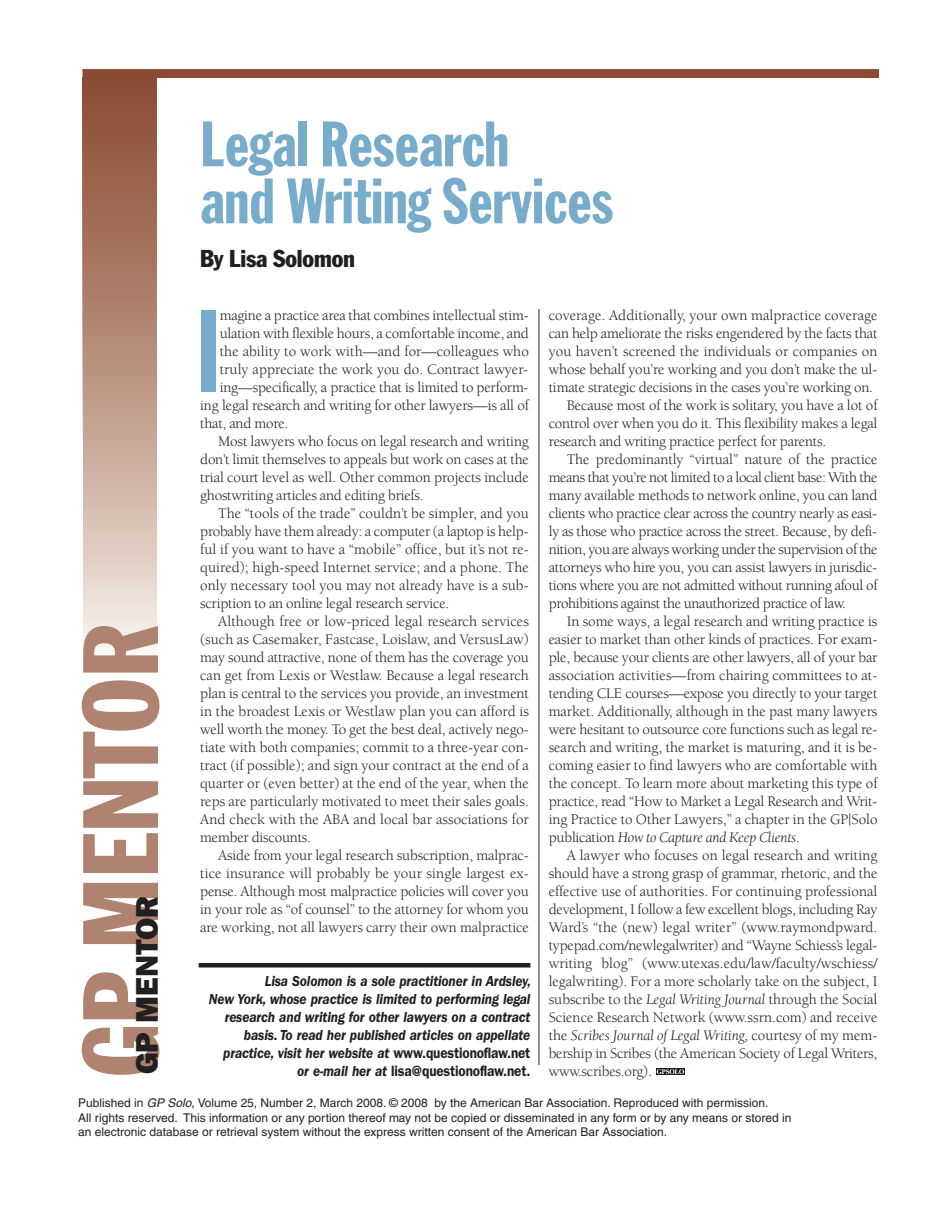
<style>
.page{position:relative;width:945px;height:1215px;background:#fff}
.page>*{position:absolute;margin:0;border:0;box-sizing:border-box;transform-origin:0 0}
.t1{font:114.45px "Franklin Gothic Extra Cond";color:#77adca}
.t2{font:105px "Franklin Gothic Extra Cond";letter-spacing:-.005em;color:#af836f;scale:1.26 1}
.t3{font:63px/57px "Franklin Gothic Extra Cond";color:#77adca;scale:1.1 1}
.t4{font:800 31.5px "Franklin Gothic";letter-spacing:-.005em;color:#231f20}
.t5{font:condensed 24px "Franklin Gothic";letter-spacing:-.005em;color:#231f20}
.t6{font:15px "Berkeley";letter-spacing:-.01em;color:#231f20}
.t7{font:italic 600 15px/18px "Franklin Gothic";letter-spacing:-.01em;color:#231f20;text-align:right;scale:.9 1}
.t8{font:italic 15px "Berkeley";letter-spacing:-.005em;color:#231f20}
.t9{font:12px/14.4px "Helvetica";color:#231f20}
.s1{font-style:normal}
.s2{font-style:italic}
.s3{color:#000}
</style>
<div class="page">
<div style="left:656px;top:1068px;width:29px;height:7px;background:#231f20"></div>
<svg style="left:657px;top:1069px;width:27px;height:5px"></svg>
<svg style="left:83px;top:78px;width:73px;height:572px;background:#bb9684"></svg>
<div style="left:82px;top:69px;width:797px;height:9px;background:#894c33"></div>
<div style="left:199px;top:963px;width:331px;height:5px;background:#231f20"></div>
<hr style="left:539px;top:309px;width:1px;height:756px;background:#231f20">
<h2 class="t2" style="left:83px;top:1078px;width:361px;rotate:-90deg">GP MENTOR</h2>
<h3 class="t4" style="left:136px;top:1074px;width:179px;rotate:-90deg">GP MENTOR</h3>
<h3 class="t3" style="left:200px;top:120px;width:377px">Legal Research<br>and Writing Services</h3>
<h3 class="t5" style="left:200px;top:250px;width:156px">By Lisa Solomon</h3>
<h1 class="t1" style="left:197px;top:310px;width:25px">I</h1>
<p class="t6" style="left:220px;top:309px;width:311px">magine a practice area that combines intellectual stim-</p>
<p class="t6" style="left:220px;top:327px;width:311px">ulation with flexible hours, a comfortable income, and</p>
<p class="t6" style="left:220px;top:345px;width:311px">the ability to work with—and for—colleagues who</p>
<p class="t6" style="left:220px;top:363px;width:310px">truly appreciate the work you do. Contract lawyer-</p>
<p class="t6" style="left:220px;top:381px;width:310px">ing—specifically, a practice that is limited to perform-</p>
<p class="t6" style="left:200px;top:399px;width:330px">ing legal research and writing for other lawyers—is all of</p>
<p class="t6" style="left:200px;top:417px;width:90px">that, and more.</p>
<p class="t6" style="left:218px;top:435px;width:312px">Most lawyers who focus on legal research and writing</p>
<p class="t6" style="left:200px;top:453px;width:330px">don’t limit themselves to appeals but work on cases at the</p>
<p class="t6" style="left:200px;top:471px;width:330px">trial court level as well. Other common projects include</p>
<p class="t6" style="left:200px;top:489px;width:225px">ghostwriting articles and editing briefs.</p>
<p class="t6" style="left:218px;top:507px;width:312px">The “tools of the trade” couldn’t be simpler, and you</p>
<p class="t6" style="left:200px;top:525px;width:330px">probably have them already: a computer (a laptop is help-</p>
<p class="t6" style="left:200px;top:543px;width:330px">ful if you want to have a “mobile” office, but it’s not re-</p>
<p class="t6" style="left:200px;top:561px;width:330px">quired); high-speed Internet service; and a phone. The</p>
<p class="t6" style="left:200px;top:579px;width:330px">only necessary tool you may not already have is a sub-</p>
<p class="t6" style="left:200px;top:597px;width:251px">scription to an online legal research service.</p>
<p class="t6" style="left:218px;top:615px;width:312px">Although free or low-priced legal research services</p>
<p class="t6" style="left:200px;top:633px;width:330px">(such as Casemaker, Fastcase, Loislaw, and VersusLaw)</p>
<p class="t6" style="left:200px;top:651px;width:330px">may sound attractive, none of them has the coverage you</p>
<p class="t6" style="left:200px;top:669px;width:330px">can get from Lexis or Westlaw. Because a legal research</p>
<p class="t6" style="left:200px;top:687px;width:330px">plan is central to the services you provide, an investment</p>
<p class="t6" style="left:200px;top:705px;width:330px">in the broadest Lexis or Westlaw plan you can afford is</p>
<p class="t6" style="left:200px;top:723px;width:330px">well worth the money. To get the best deal, actively nego-</p>
<p class="t6" style="left:200px;top:741px;width:330px">tiate with both companies; commit to a three-year con-</p>
<p class="t6" style="left:200px;top:759px;width:330px">tract (if possible); and sign your contract at the end of a</p>
<p class="t6" style="left:200px;top:777px;width:330px">quarter or (even better) at the end of the year, when the</p>
<p class="t6" style="left:200px;top:795px;width:330px">reps are particularly motivated to meet their sales goals.</p>
<p class="t6" style="left:200px;top:813px;width:330px">And check with the ABA and local bar associations for</p>
<p class="t6" style="left:200px;top:831px;width:112px">member discounts.</p>
<p class="t6" style="left:218px;top:849px;width:312px">Aside from your legal research subscription, malprac-</p>
<p class="t6" style="left:200px;top:867px;width:330px">tice insurance will probably be your single largest ex-</p>
<p class="t6" style="left:200px;top:885px;width:330px">pense. Although most malpractice policies will cover you</p>
<p class="t6" style="left:200px;top:903px;width:330px">in your role as “of counsel” to the attorney for whom you</p>
<p class="t6" style="left:200px;top:921px;width:330px">are working, not all lawyers carry their own malpractice</p>
<p class="t7" style="left:209px;top:973px;width:360px">Lisa Solomon is a sole practitioner in Ardsley,<br>New York, whose practice is limited to performing legal research and writing for other lawyers on a contract basis. To read her published articles on appellate practice, visit her website at <span class="s1">www.questionoflaw.net </span>or e-mail her at <span class="s1">lisa@questionoflaw.net.</span></p>
<p class="t6" style="left:549px;top:309px;width:330px">coverage. Additionally, your own malpractice coverage</p>
<p class="t6" style="left:549px;top:327px;width:330px">can help ameliorate the risks engendered by the facts that</p>
<p class="t6" style="left:549px;top:345px;width:330px">you haven’t screened the individuals or companies on</p>
<p class="t6" style="left:549px;top:363px;width:330px">whose behalf you’re working and you don’t make the ul-</p>
<p class="t6" style="left:549px;top:381px;width:326px">timate strategic decisions in the cases you’re working on.</p>
<p class="t6" style="left:567px;top:399px;width:312px">Because most of the work is solitary, you have a lot of</p>
<p class="t6" style="left:549px;top:417px;width:330px">control over when you do it. This flexibility makes a legal</p>
<p class="t6" style="left:549px;top:435px;width:279px">research and writing practice perfect for parents.</p>
<p class="t6" style="left:567px;top:453px;width:312px">The predominantly “virtual” nature of the practice</p>
<p class="t6" style="left:549px;top:471px;width:330px">means that you’re not limited to a local client base: With the</p>
<p class="t6" style="left:549px;top:489px;width:330px">many available methods to network online, you can land</p>
<p class="t6" style="left:549px;top:507px;width:330px">clients who practice clear across the country nearly as easi-</p>
<p class="t6" style="left:549px;top:525px;width:330px">ly as those who practice across the street. Because, by defi-</p>
<p class="t6" style="left:549px;top:543px;width:330px">nition, you are always working under the supervision of the</p>
<p class="t6" style="left:549px;top:561px;width:330px">attorneys who hire you, you can assist lawyers in jurisdic-</p>
<p class="t6" style="left:549px;top:579px;width:330px">tions where you are not admitted without running afoul of</p>
<p class="t6" style="left:549px;top:597px;width:299px">prohibitions against the unauthorized practice of law.</p>
<p class="t6" style="left:567px;top:615px;width:312px">In some ways, a legal research and writing practice is</p>
<p class="t6" style="left:549px;top:633px;width:330px">easier to market than other kinds of practices. For exam-</p>
<p class="t6" style="left:549px;top:651px;width:330px">ple, because your clients are other lawyers, all of your bar</p>
<p class="t6" style="left:549px;top:669px;width:330px">association activities—from chairing committees to at-</p>
<p class="t6" style="left:549px;top:687px;width:330px">tending CLE courses—expose you directly to your target</p>
<p class="t6" style="left:549px;top:705px;width:330px">market. Additionally, although in the past many lawyers</p>
<p class="t6" style="left:549px;top:723px;width:330px">were hesitant to outsource core functions such as legal re-</p>
<p class="t6" style="left:549px;top:741px;width:330px">search and writing, the market is maturing, and it is be-</p>
<p class="t6" style="left:549px;top:759px;width:330px">coming easier to find lawyers who are comfortable with</p>
<p class="t6" style="left:549px;top:777px;width:330px">the concept. To learn more about marketing this type of</p>
<p class="t6" style="left:549px;top:795px;width:330px">practice, read “How to Market a Legal Research and Writ-</p>
<p class="t6" style="left:549px;top:813px;width:330px">ing Practice to Other Lawyers,” a chapter in the GP|Solo</p>
<p class="t8" style="left:549px;top:831px;width:253px"><span class="s1">publication</span> How to Capture and Keep Clients<span class="s1">.</span></p>
<p class="t6" style="left:567px;top:849px;width:312px">A lawyer who focuses on legal research and writing</p>
<p class="t6" style="left:549px;top:867px;width:330px">should have a strong grasp of grammar, rhetoric, and the</p>
<p class="t6" style="left:549px;top:885px;width:330px">effective use of authorities. For continuing professional</p>
<p class="t6" style="left:549px;top:903px;width:330px">development, I follow a few excellent blogs, including Ray</p>
<p class="t6" style="left:549px;top:921px;width:330px">Ward’s “the (new) legal writer” (www.raymondpward.</p>
<p class="t6" style="left:549px;top:939px;width:330px">typepad.com/newlegalwriter) and “Wayne Schiess’s legal-</p>
<p class="t6" style="left:549px;top:957px;width:330px">writing blog” (www.utexas.edu/law/faculty/wschiess/</p>
<p class="t6" style="left:549px;top:975px;width:330px">legalwriting). For a more scholarly take on the subject, I</p>
<p class="t6" style="left:549px;top:993px;width:330px">subscribe to the <span class="s2">Legal Writing Journal</span> through the Social</p>
<p class="t6" style="left:549px;top:1011px;width:330px">Science Research Network (www.ssrn.com) and receive</p>
<p class="t8" style="left:549px;top:1029px;width:330px"><span class="s1">the</span> Scribes Journal of Legal Writing, <span class="s1">courtesy of my mem-</span></p>
<p class="t6" style="left:549px;top:1047px;width:330px">bership in Scribes (the American Society of Legal Writers,</p>
<p class="t6" style="left:549px;top:1065px;width:105px">www.scribes.org)<span class="s3">.</span></p>
<p class="t9" style="left:78px;top:1097px;width:715px">Published in <span class="s2">GP Solo</span>, Volume 25, Number 2, March 2008. © 2008 by the American Bar Association. Reproduced with permission.<br>All rights reserved. This information or any portion thereof may not be copied or disseminated in any form or by any means or stored in an electronic database or retrieval system without the express written consent of the American Bar Association.</p>
</div>
